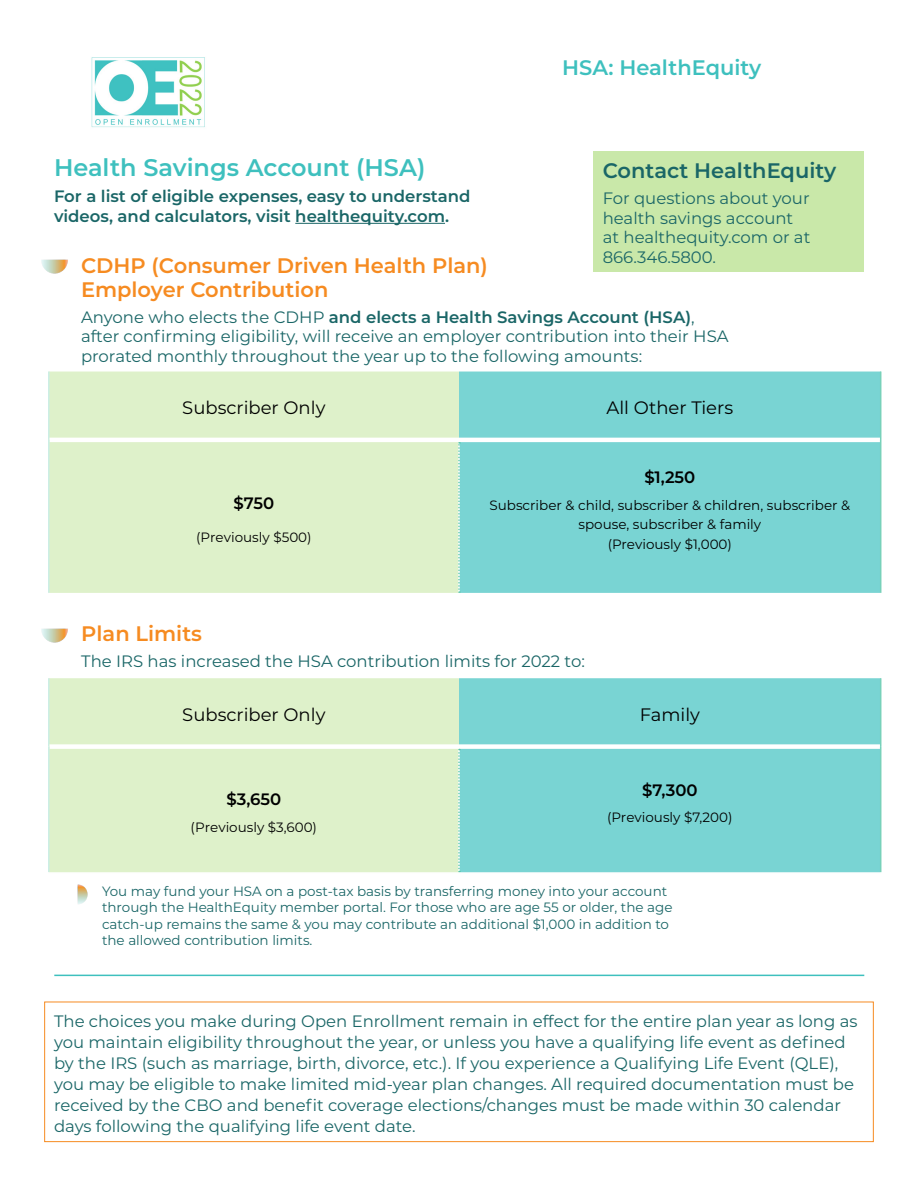
<style>
.page{position:relative;width:918px;height:1188px;background:#fff}
.page>*{position:absolute;margin:0;border:0;box-sizing:border-box;transform-origin:0 0}
.t1{font:600 24px "Montserrat";color:#3ec0be}
.t2{font:600 21px/24px "Montserrat";color:#f68b21}
.t3{font:600 21px "Montserrat";color:#1a6667}
.t4{font:600 21px "Montserrat";color:#3ec0be}
.t5{font:18px "Montserrat";color:#000}
.t6{font:16.5px/19.5px "Montserrat";color:#1a6667}
.t7{font:600 16.5px/19.5px "Montserrat";color:#1a6667}
.t8{font:600 16.5px "Montserrat";color:#000}
.t9{font:13.5px/16.5px "Montserrat";color:#1a6667}
.t10{font:13.5px/19.5px "Montserrat";color:#000;text-align:center}
.s1{font-weight:600}
</style>
<div class="page">
<img style="left:91px;top:57px;width:114px;height:71px">
<hr style="left:295px;top:223px;width:150px;height:1px;background:#1a6667">
<hr style="left:54px;top:975px;width:810px;height:1px;background:#3ec0be">
<div style="left:44px;top:1002px;width:830px;height:140px;border:1px solid #f68b21"></div>
<div style="left:50px;top:372px;width:409px;height:221px;background:#def1ca"></div>
<div style="left:459px;top:372px;width:421px;height:221px;background:#79d4d3"></div>
<hr style="left:880px;top:372px;width:1px;height:68px;background:#78d1ba">
<hr style="left:459px;top:438px;width:421px;height:4px;background:#fff">
<hr style="left:48px;top:372px;width:2px;height:68px;background:#cceee5">
<hr style="left:50px;top:438px;width:409px;height:4px;background:#fff">
<hr style="left:48px;top:440px;width:2px;height:153px;background:#cceee5">
<svg style="left:458px;top:442px;width:2px;height:151px"></svg>
<hr style="left:880px;top:440px;width:1px;height:153px;background:#78d1ba">
<div style="left:50px;top:678px;width:409px;height:194px;background:#def1ca"></div>
<div style="left:459px;top:678px;width:421px;height:194px;background:#79d4d3"></div>
<hr style="left:880px;top:678px;width:1px;height:69px;background:#78d1ba">
<div style="left:459px;top:744px;width:421px;height:5px;background:#fff"></div>
<hr style="left:48px;top:678px;width:2px;height:69px;background:#cceee5">
<div style="left:50px;top:744px;width:409px;height:5px;background:#fff"></div>
<hr style="left:48px;top:747px;width:2px;height:125px;background:#cceee5">
<svg style="left:458px;top:749px;width:2px;height:123px"></svg>
<hr style="left:880px;top:747px;width:1px;height:125px;background:#78d1ba">
<div style="left:593px;top:151px;width:271px;height:121px;background:#c9e8a9"></div>
<img style="left:41px;top:259px;width:27px;height:15px">
<img style="left:41px;top:628px;width:27px;height:15px">
<img style="left:77px;top:884px;width:11px;height:20px">
<p class="t4" style="left:562px;top:53px;width:201px">HSA: HealthEquity</p>
<h1 class="t1" style="left:54px;top:150px;width:373px">Health Savings Account (HSA)</h1>
<p class="t7" style="left:54px;top:186px;width:418px">For a list of eligible expenses, easy to understand videos, and calculators, visit healthequity.com.</p>
<p class="t2" style="left:81px;top:252px;width:408px">CDHP (Consumer Driven Health Plan)<br>Employer Contribution</p>
<p class="t6" style="left:81px;top:307px;width:649px">Anyone who elects the CDHP <span class="s1">and elects a Health Savings Account (HSA)</span>, after confirming eligibility, will receive an employer contribution into their HSA prorated monthly throughout the year up to the following amounts:</p>
<p class="t3" style="left:603px;top:156px;width:235px">Contact HealthEquity</p>
<p class="t6" style="left:603px;top:188px;width:209px">For questions about your health savings account at healthequity.com or at<br>866.346.5800.</p>
<p class="t5" style="left:182px;top:396px;width:145px">Subscriber Only</p>
<p class="t5" style="left:607px;top:396px;width:128px">All Other Tiers</p>
<p class="t8" style="left:234px;top:491px;width:42px">$750</p>
<p class="t10" style="left:196px;top:527px;width:117px">(Previously $500)</p>
<p class="t8" style="left:644px;top:466px;width:53px">$1,250</p>
<p class="t10" style="left:490px;top:495px;width:362px">Subscriber &amp; child, subscriber &amp; children, subscriber &amp; spouse, subscriber &amp; family<br>(Previously $1,000)</p>
<p class="t2" style="left:81px;top:621px;width:122px">Plan Limits</p>
<p class="t6" style="left:81px;top:651px;width:505px">The IRS has increased the HSA contribution limits for 2022 to:</p>
<p class="t5" style="left:182px;top:702px;width:145px">Subscriber Only</p>
<p class="t5" style="left:640px;top:702px;width:62px">Family</p>
<p class="t8" style="left:226px;top:788px;width:56px">$3,650</p>
<p class="t10" style="left:191px;top:817px;width:128px">(Previously $3,600)</p>
<p class="t8" style="left:642px;top:778px;width:57px">$7,300</p>
<p class="t10" style="left:607px;top:807px;width:127px">(Previously $7,200)</p>
<p class="t9" style="left:102px;top:882px;width:572px">You may fund your HSA on a post-tax basis by transferring money into your account through the HealthEquity member portal. For those who are age 55 or older, the age catch-up remains the same &amp; you may contribute an additional $1,000 in addition to the allowed contribution limits.</p>
<p class="t6" style="left:54px;top:1010px;width:805px;line-height:21px">The choices you make during Open Enrollment remain in effect for the entire plan year as long as you maintain eligibility throughout the year, or unless you have a qualifying life event as defined by the IRS (such as marriage, birth, divorce, etc.). If you experience a Qualifying Life Event (QLE), you may be eligible to make limited mid-year plan changes. All required documentation must be received by the CBO and benefit coverage elections/changes must be made within 30 calendar days following the qualifying life event date.</p>
</div>
